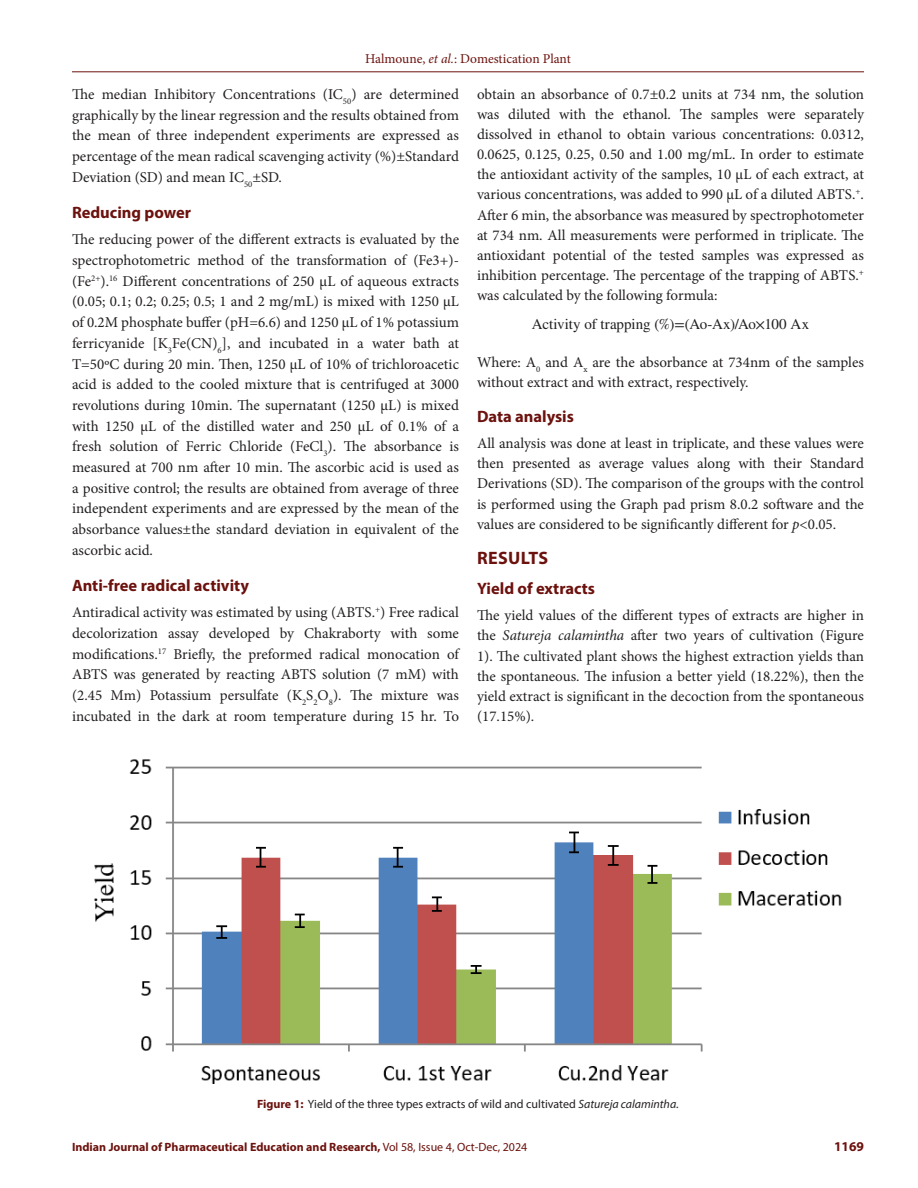
<style>
.page{position:relative;width:918px;height:1188px;background:#fff}
.page>*{position:absolute;margin:0;border:0;box-sizing:border-box;transform-origin:0 0}
.Heading_1{font:700 18px "Myriad Pro";letter-spacing:.02em;color:#6c120e}
.Heading_2{font:700 16.5px "Myriad Pro";color:#6c120e}
.Heading_2_after_head{font:700 16.5px "Myriad Pro";color:#6c120e}
.Body_text__FO{font:15px/20.7px "Minion Pro";color:#231f20;text-align:justify}
.Body_text{font:15px/20.7px "Minion Pro";color:#231f20;text-align:justify}
.Equation{font:15px "STIX General";color:#231f20}
.t1{font:13.5px "Minion Pro";letter-spacing:-.005em;color:#6c120e}
.t2{font:700 13.5px "Myriad Pro";color:#6c120e}
.t3{font:700 12px "Myriad Pro";color:#6c120e}
.FIG_Caption{font:12px "Myriad Pro";color:#231f20}
.s1{font-style:italic}
.s2{font-weight:700;color:#6c120e}
.s3{font-weight:400}
</style>
<div class="page">
<hr style="left:72px;top:72px;width:792px;height:1px;background:#6c120e">
<img style="left:94px;top:759px;width:748px;height:325px">
<p class="t1" style="left:365px;top:50px;width:207px">Halmoune, <span class="s1">et al.</span>: Domestication Plant</p>
<p class="Body_text" style="left:72px;top:84px;width:389px">The median Inhibitory Concentrations (IC<sub>50</sub>) are determined graphically by the linear regression and the results obtained from the mean of three independent experiments are expressed as percentage of the mean radical scavenging activity (%)±Standard Deviation (SD) and mean IC<sub>50</sub>±SD.</p>
<p class="Heading_2" style="left:72px;top:201px;width:121px">Reducing power</p>
<p class="Body_text__FO" style="left:72px;top:229px;width:389px">The reducing power of the different extracts is evaluated by the spectrophotometric method of the transformation of (Fe3+)- (Fe<sup>2+</sup>).<sup>16</sup> Different concentrations of 250 μL of aqueous extracts (0.05; 0.1; 0.2; 0.25; 0.5; 1 and 2 mg/mL) is mixed with 1250 μL of 0.2M phosphate buffer (pH=6.6) and 1250 μL of 1% potassium ferricyanide [K<sub>3</sub>Fe(CN)<sub>6</sub>], and incubated in a water bath at T=50ºC during 20 min. Then, 1250 μL of 10% of trichloroacetic acid is added to the cooled mixture that is centrifuged at 3000 revolutions during 10min. The supernatant (1250 μL) is mixed with 1250 μL of the distilled water and 250 μL of 0.1% of a fresh solution of Ferric Chloride (FeCl<sub>3</sub>). The absorbance is measured at 700 nm after 10 min. The ascorbic acid is used as a positive control; the results are obtained from average of three independent experiments and are expressed by the mean of the absorbance values±the standard deviation in equivalent of the ascorbic acid.</p>
<p class="Heading_2" style="left:72px;top:574px;width:178px">Anti-free radical activity</p>
<p class="Body_text__FO" style="left:72px;top:602px;width:389px">Antiradical activity was estimated by using (ABTS.<sup>+</sup>) Free radical decolorization assay developed by Chakraborty with some modifications.<sup>17</sup> Briefly, the preformed radical monocation of ABTS was generated by reacting ABTS solution (7 mM) with (2.45 Mm) Potassium persulfate (K<sub>2</sub>S<sub>2</sub>O<sub>8</sub>). The mixture was incubated in the dark at room temperature during 15 hr. To</p>
<p class="Body_text__FO" style="left:477px;top:84px;width:389px;line-height:20.1px">obtain an absorbance of 0.7±0.2 units at 734 nm, the solution was diluted with the ethanol. The samples were separately dissolved in ethanol to obtain various concentrations: 0.0312, 0.0625, 0.125, 0.25, 0.50 and 1.00 mg/mL. In order to estimate the antioxidant activity of the samples, 10 μL of each extract, at various concentrations, was added to 990 μL of a diluted ABTS.<sup>+</sup>.<br>After 6 min, the absorbance was measured by spectrophotometer at 734 nm. All measurements were performed in triplicate. The antioxidant potential of the tested samples was expressed as inhibition percentage. The percentage of the trapping of ABTS.<sup>+ </sup>was calculated by the following formula:</p>
<p class="Equation" style="left:532px;top:314px;width:279px">Activity of trapping (%)=(Ao-Ax)/Ao×100 Ax</p>
<p class="Body_text" style="left:477px;top:352px;width:388px;line-height:20.1px">Where: A<sub>0</sub> and A<sub>x</sub> are the absorbance at 734nm of the samples without extract and with extract, respectively.</p>
<p class="Heading_2" style="left:477px;top:406px;width:99px">Data analysis</p>
<p class="Body_text__FO" style="left:477px;top:434px;width:389px;line-height:20.1px">All analysis was done at least in triplicate, and these values were then presented as average values along with their Standard Derivations (SD). The comparison of the groups with the control is performed using the Graph pad prism 8.0.2 software and the values are considered to be significantly different for <span class="s1">p</span>&lt;0.05.</p>
<p class="Heading_1" style="left:477px;top:546px;width:73px">RESULTS</p>
<p class="Heading_2_after_head" style="left:477px;top:578px;width:120px">Yield of extracts</p>
<p class="Body_text__FO" style="left:477px;top:606px;width:389px;line-height:20.1px">The yield values of the different types of extracts are higher in the <span class="s1">Satureja calamintha</span> after two years of cultivation (Figure 1). The cultivated plant shows the highest extraction yields than the spontaneous. The infusion a better yield (18.22%), then the yield extract is significant in the decoction from the spontaneous (17.15%).</p>
<p class="FIG_Caption" style="left:257px;top:1096px;width:423px"><span class="s2">Figure 1:</span> Yield of the three types extracts of wild and cultivated <span class="s1">Satureja calamintha.</span></p>
<p class="t3" style="left:72px;top:1139px;width:457px">Indian Journal of Pharmaceutical Education and Research, <span class="s3">Vol 58, Issue 4, Oct-Dec, 2024</span></p>
<p class="t2" style="left:834px;top:1137px;width:31px">1169</p>
</div>
